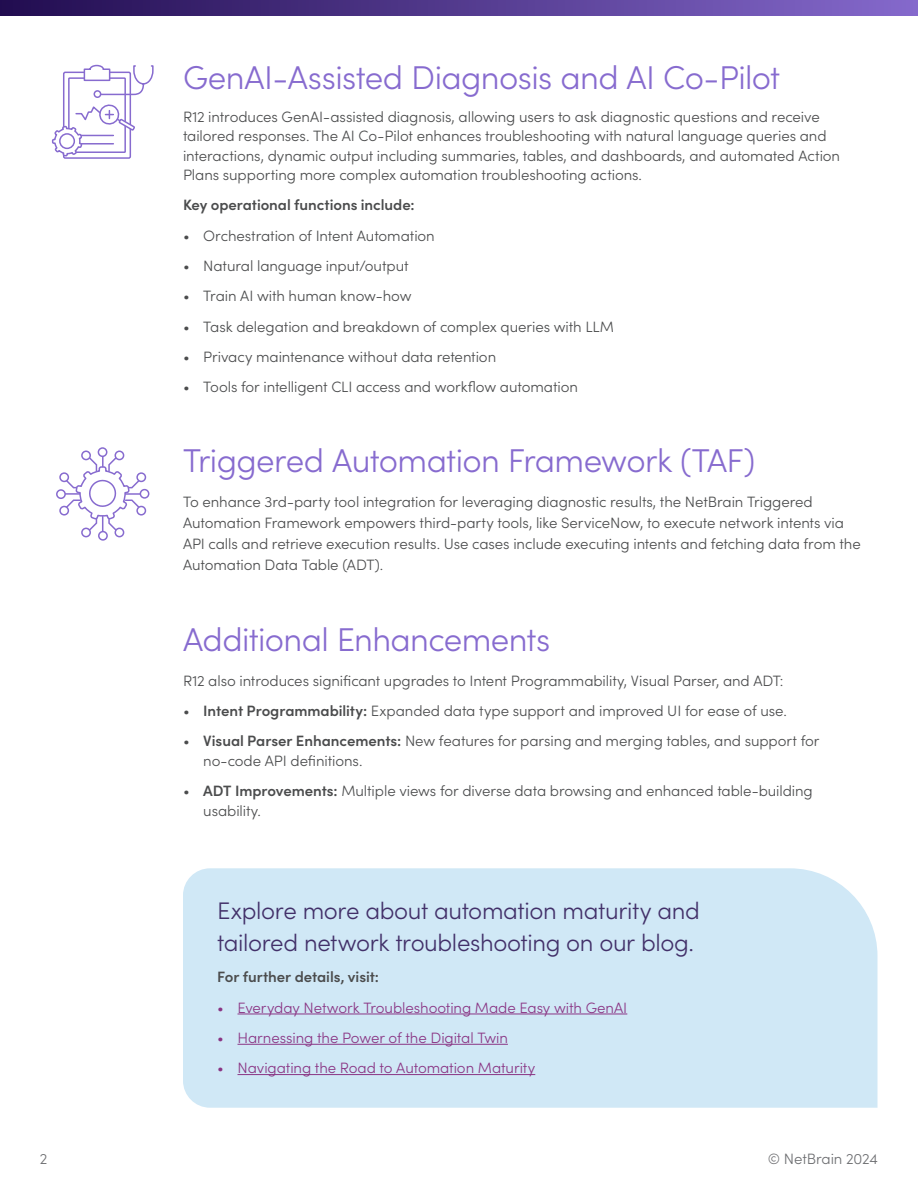
<style>
.page{position:relative;width:918px;height:1188px;background:#fff}
.page>*{position:absolute;margin:0;border:0;box-sizing:border-box;transform-origin:0 0}
.t1{font:300 33px "Sofia Pro";letter-spacing:-.015em;color:#876bcf}
.t2{font:300 24px/31.5px "Sofia Pro";letter-spacing:-.015em;color:#423069}
.t3{font:300 15px/19.5px "Sofia Pro";letter-spacing:-.005em;color:#4b4c4d}
.t4{font:300 15px "Sofia Pro";letter-spacing:-.005em;color:#8a3584}
.t5{font:600 15px "Sofia Pro";letter-spacing:-.005em;color:#4b4c4d}
.t6{font:300 15px "Sofia Pro";letter-spacing:-.01em;color:#6d6e71}
.s1{font-weight:600}
</style>
<div class="page">
<div style="left:183px;top:868px;width:695px;height:240px;background:#d0e8f6"></div>
<div style="left:0;top:0;width:918px;height:16px;background:linear-gradient(to right,#210c50,#8569cc)"></div>
<hr style="left:238px;top:1014px;width:389px;height:1px;background:#8a3584">
<hr style="left:238px;top:1044px;width:270px;height:1px;background:#8a3584">
<hr style="left:238px;top:1074px;width:297px;height:1px;background:#8a3584">
<svg style="left:51px;top:64px;width:103px;height:94px"></svg>
<div style="left:60px;top:134px;width:14px;height:14px;background:#fff;border-radius:50%"></div>
<div style="left:59px;top:133px;width:16px;height:16px;border:2px solid #876bcf;border-radius:50%"></div>
<div style="left:115px;top:528px;width:9px;height:9px;border:2px solid #876bcf;border-radius:50%"></div>
<div style="left:81px;top:528px;width:10px;height:9px;border:2px solid #876bcf;border-radius:50%"></div>
<div style="left:98px;top:531px;width:10px;height:10px;border:2px solid #876bcf;border-radius:50%"></div>
<div style="left:81px;top:451px;width:10px;height:9px;border:2px solid #876bcf;border-radius:50%"></div>
<div style="left:115px;top:451px;width:9px;height:9px;border:2px solid #876bcf;border-radius:50%"></div>
<div style="left:98px;top:447px;width:9px;height:10px;border:2px solid #876bcf;border-radius:50%"></div>
<div style="left:136px;top:472px;width:10px;height:10px;border:2px solid #876bcf;border-radius:50%"></div>
<div style="left:136px;top:506px;width:10px;height:10px;border:2px solid #876bcf;border-radius:50%"></div>
<div style="left:140px;top:489px;width:9px;height:10px;border:2px solid #876bcf;border-radius:50%"></div>
<div style="left:59px;top:506px;width:10px;height:10px;border:2px solid #876bcf;border-radius:50%"></div>
<div style="left:59px;top:472px;width:10px;height:10px;border:2px solid #876bcf;border-radius:50%"></div>
<div style="left:56px;top:489px;width:10px;height:10px;border:2px solid #876bcf;border-radius:50%"></div>
<svg style="left:64px;top:455px;width:77px;height:77px"></svg>
<h1 class="t1" style="left:183px;top:65px;width:599px">GenAI-Assisted Diagnosis and AI Co-Pilot</h1>
<p class="t3" style="left:183px;top:108px;width:659px">R12 introduces GenAI-assisted diagnosis, allowing users to ask diagnostic questions and receive tailored responses. The AI Co-Pilot enhances troubleshooting with natural language queries and interactions, dynamic output including summaries, tables, and dashboards, and automated Action Plans supporting more complex automation troubleshooting actions.</p>
<p class="t5" style="left:183px;top:200px;width:233px">Key operational functions include:</p>
<p class="t3" style="left:183px;top:227px;width:253px">• Orchestration of Intent Automation</p>
<p class="t3" style="left:183px;top:258px;width:227px">• Natural language input/output</p>
<p class="t3" style="left:183px;top:288px;width:230px">• Train AI with human know-how</p>
<p class="t3" style="left:183px;top:318px;width:433px">• Task delegation and breakdown of complex queries with LLM</p>
<p class="t3" style="left:183px;top:348px;width:315px">• Privacy maintenance without data retention</p>
<p class="t3" style="left:183px;top:379px;width:396px">• Tools for intelligent CLI access and workflow automation</p>
<h1 class="t1" style="left:183px;top:448px;width:574px">Triggered Automation Framework (TAF)</h1>
<p class="t3" style="left:183px;top:493px;width:679px;line-height:21px">To enhance 3rd-party tool integration for leveraging diagnostic results, the NetBrain Triggered Automation Framework empowers third-party tools, like ServiceNow, to execute network intents via API calls and retrieve execution results. Use cases include executing intents and fetching data from the Automation Data Table (ADT).</p>
<h1 class="t1" style="left:183px;top:627px;width:369px">Additional Enhancements</h1>
<p class="t3" style="left:183px;top:672px;width:602px">R12 also introduces significant upgrades to Intent Programmability, Visual Parser, and ADT:</p>
<p class="t3" style="left:183px;top:703px;width:605px">• <span class="s1">Intent Programmability:</span> Expanded data type support and improved UI for ease of use.</p>
<p class="t3" style="left:203px;top:733px;width:618px;text-indent:-20px">• <span class="s1">Visual Parser Enhancements:</span> New features for parsing and merging tables, and support for no-code API definitions.</p>
<p class="t3" style="left:203px;top:783px;width:611px;text-indent:-20px">• <span class="s1">ADT Improvements:</span> Multiple views for diverse data browsing and enhanced table-building usability.</p>
<h2 class="t2" style="left:217px;top:897px;width:484px">Explore more about automation maturity and tailored network troubleshooting on our blog.</h2>
<p class="t5" style="left:217px;top:972px;width:163px">For further details, visit:</p>
<p class="t4" style="left:217px;top:1002px;width:412px">• Everyday Network Troubleshooting Made Easy with GenAI</p>
<p class="t4" style="left:217px;top:1032px;width:292px">• Harnessing the Power of the Digital Twin</p>
<p class="t4" style="left:217px;top:1062px;width:320px">• Navigating the Road to Automation Maturity</p>
<p class="t6" style="left:40px;top:1153px;width:9px">2</p>
<p class="t6" style="left:768px;top:1153px;width:112px">© NetBrain 2024</p>
</div>
